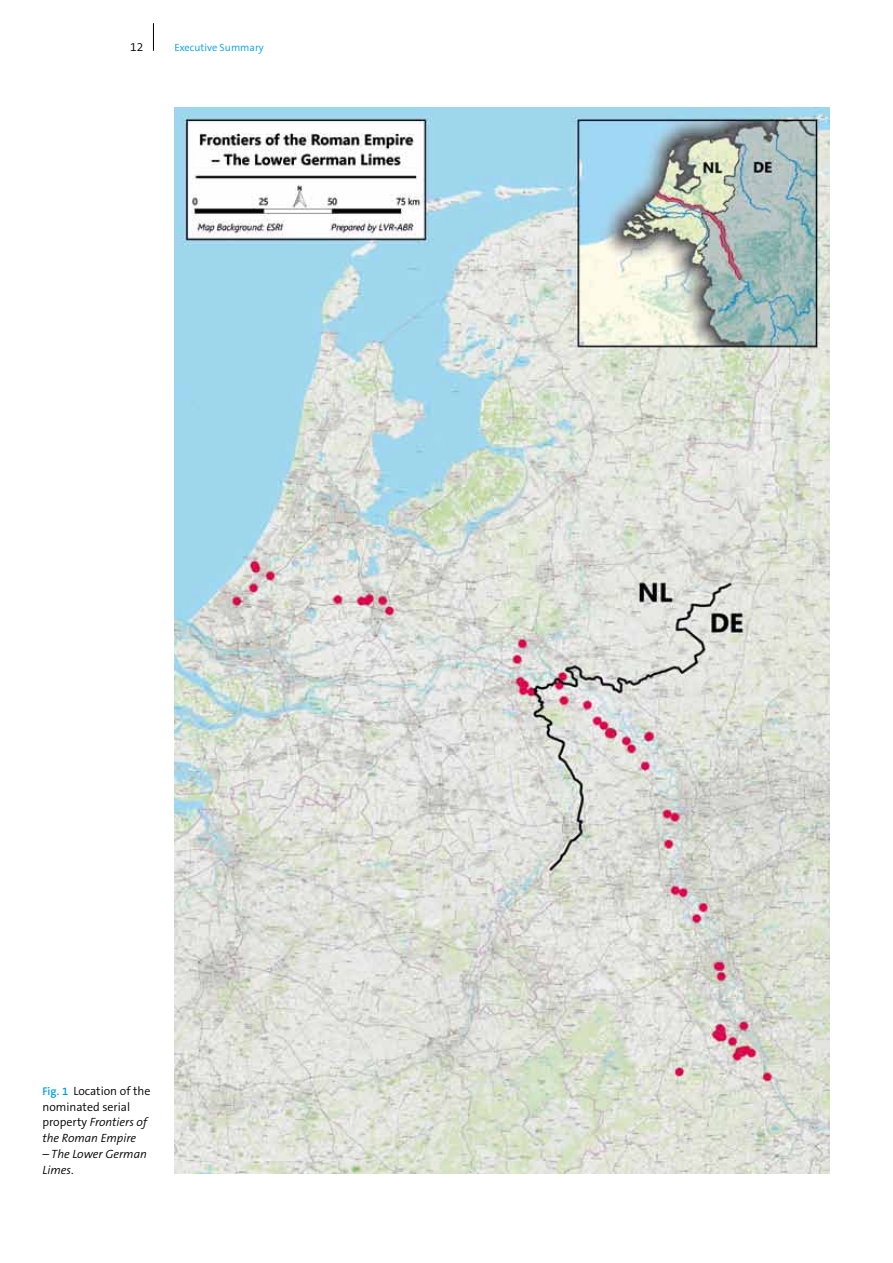
<style>
.page{position:relative;width:893px;height:1263px;background:#fff}
.page>*{position:absolute;margin:0;border:0;box-sizing:border-box;transform-origin:0 0}
.t1{font:300 12px/15.8px "The Sans B4";color:#000}
.t2{font:italic 300 12px/15.8px "The Sans B4";color:#000}
.t3{font:300 10.5px "The Sans B4";color:#009fe3}
.s1{font-family:"The Sans B6";font-weight:600;font-size:11.25px;color:#009fe3}
.s2{font-style:italic}
.s3{font-style:normal}
</style>
<div class="page">
<svg style="left:153px;top:23px;width:1px;height:28px"></svg>
<img style="left:174px;top:107px;width:656px;height:1067px">
<p class="t1" style="left:130px;top:39px;width:15px">12</p>
<p class="t3" style="left:174px;top:41px;width:91px">Executive Summary</p>
<p class="t1" style="left:43px;top:1083px;width:110px"><span class="s1">Fig. 1</span> Location of the nominated serial property <span class="s2">Frontiers of the Roman Empire</span></p>
<p class="t2" style="left:43px;top:1146px;width:106px">– The Lower German<br>Limes<span class="s3">.</span></p>
</div>
